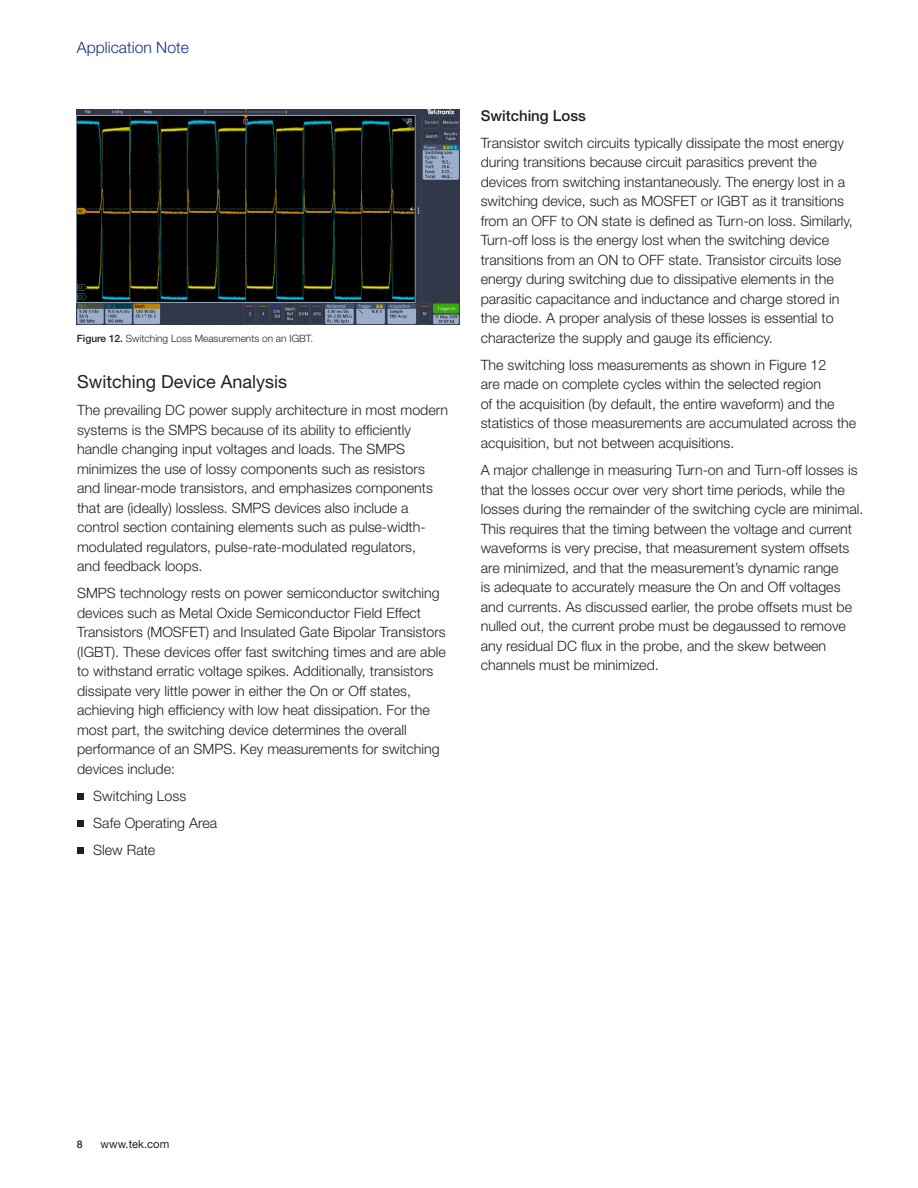
<style>
.page{position:relative;width:918px;height:1188px;background:#fff}
.page>*{position:absolute;margin:0;border:0;box-sizing:border-box;transform-origin:0 0}
.Heading_2{font:18px "Helvetica Neue";color:#231f20}
.t1{font:300 15.75px "Helvetica Neue";color:#183181}
.Heading_3{font:500 15px "Helvetica Neue";color:#231f20}
.Body_-_regular{font:300 14.25px/19.5px "Helvetica Neue";color:#231f20}
.Body_-_bulleted_list{font:300 14.25px "Helvetica Neue";color:#231f20}
.t2{font:11.25px "Helvetica Neue";color:#231f20}
.t3{font:500 10.5px "Helvetica Neue";color:#231f20}
.t4{font:300 10.2px "Helvetica Neue";color:#231f20}
.s1{font-weight:500}
</style>
<div class="page">
<img style="left:77px;top:109px;width:383px;height:216px">
<div style="left:77px;top:793px;width:7px;height:6px;background:#231f20"></div>
<div style="left:77px;top:820px;width:7px;height:7px;background:#231f20"></div>
<div style="left:77px;top:847px;width:7px;height:7px;background:#231f20"></div>
<p class="t1" style="left:77px;top:37px;width:114px">Application Note</p>
<p class="t4" style="left:77px;top:332px;width:238px"><span class="s1">Figure 12.</span> Switching Loss Measurements on an IGBT.</p>
<p class="Heading_2" style="left:77px;top:371px;width:211px">Switching Device Analysis</p>
<p class="Body_-_regular" style="left:77px;top:400px;width:373px">The prevailing DC power supply architecture in most modern systems is the SMPS because of its ability to efficiently handle changing input voltages and loads. The SMPS minimizes the use of lossy components such as resistors and linear-mode transistors, and emphasizes components that are (ideally) lossless. SMPS devices also include a control section containing elements such as pulse-width&shy;modulated regulators, pulse-rate-modulated regulators,<br>and feedback loops.</p>
<p class="Body_-_regular" style="left:77px;top:583px;width:370px">SMPS technology rests on power semiconductor switching devices such as Metal Oxide Semiconductor Field Effect Transistors (MOSFET) and Insulated Gate Bipolar Transistors (IGBT). These devices offer fast switching times and are able to withstand erratic voltage spikes. Additionally, transistors dissipate very little power in either the On or Off states, achieving high efficiency with low heat dissipation. For the most part, the switching device determines the overall performance of an SMPS. Key measurements for switching devices include:</p>
<p class="Body_-_bulleted_list" style="left:93px;top:787px;width:94px">Switching Loss</p>
<p class="Body_-_bulleted_list" style="left:93px;top:814px;width:125px">Safe Operating Area</p>
<p class="Body_-_bulleted_list" style="left:93px;top:841px;width:64px">Slew Rate</p>
<p class="Heading_3" style="left:481px;top:107px;width:107px">Switching Loss</p>
<p class="Body_-_regular" style="left:481px;top:133px;width:374px">Transistor switch circuits typically dissipate the most energy during transitions because circuit parasitics prevent the devices from switching instantaneously. The energy lost in a switching device, such as MOSFET or IGBT as it transitions from an OFF to ON state is defined as Turn-on loss. Similarly, Turn-off loss is the energy lost when the switching device transitions from an ON to OFF state. Transistor circuits lose energy during switching due to dissipative elements in the parasitic capacitance and inductance and charge stored in the diode. A proper analysis of these losses is essential to characterize the supply and gauge its efficiency.</p>
<p class="Body_-_regular" style="left:481px;top:355px;width:377px">The switching loss measurements as shown in Figure 12<br>are made on complete cycles within the selected region<br>of the acquisition (by default, the entire waveform) and the statistics of those measurements are accumulated across the acquisition, but not between acquisitions.</p>
<p class="Body_-_regular" style="left:481px;top:460px;width:384px">A major challenge in measuring Turn-on and Turn-off losses is that the losses occur over very short time periods, while the losses during the remainder of the switching cycle are minimal.<br>This requires that the timing between the voltage and current waveforms is very precise, that measurement system offsets are minimized, and that the measurement’s dynamic range<br>is adequate to accurately measure the On and Off voltages and currents. As discussed earlier, the probe offsets must be nulled out, the current probe must be degaussed to remove any residual DC flux in the probe, and the skew between channels must be minimized.</p>
<p class="t3" style="left:77px;top:1138px;width:7px">8</p>
<p class="t2" style="left:101px;top:1138px;width:70px">www.tek.com</p>
</div>
